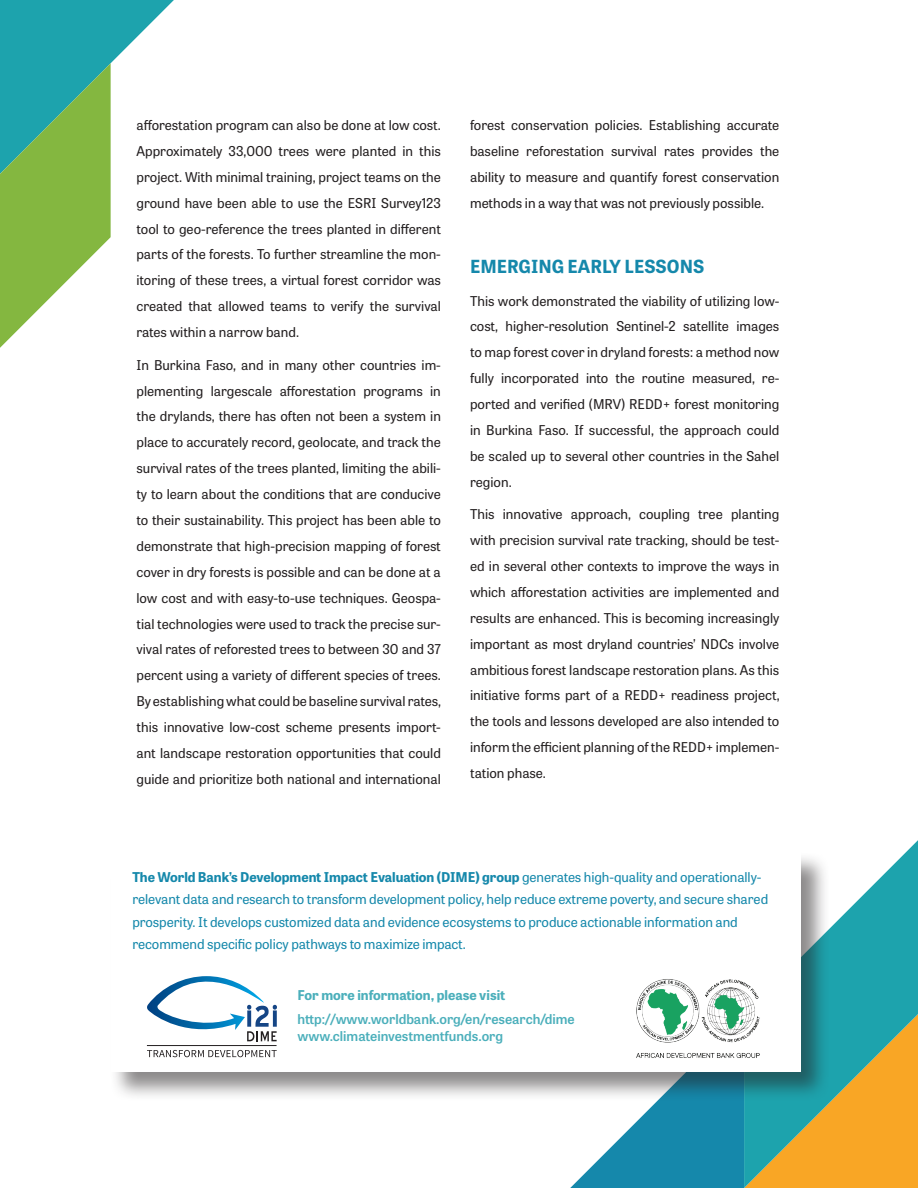
<style>
.page{position:relative;width:918px;height:1188px;background:#fff}
.page>*{position:absolute;margin:0;border:0;box-sizing:border-box;transform-origin:0 0}
.t1{font:700 18px "Tablet Gothic";color:#1588ab}
.t2{font:13.5px/26px "Tablet Gothic";color:#231f20;text-align:justify}
.t3{font:13.5px/22.5px "Tablet Gothic";letter-spacing:-.005em;color:#1588ab}
.t4{font:600 13.5px/17.2px "Tablet Gothic";color:#4bafbb}
.t5{font:700 13.5px "Tablet Gothic";color:#4bafbb}
.s1{font-weight:700}
</style>
<div class="page">
<svg style="left:0;top:0;width:174px;height:348px"></svg>
<svg style="left:570px;top:1102px;width:174px;height:86px"></svg>
<svg style="left:744px;top:840px;width:174px;height:348px;background:#8fb082"></svg>
<div style="left:110px;top:852px;width:720px;height:250px;background:#231f20;opacity:.52"></div>
<div style="left:111px;top:853px;width:689px;height:219px;background:#fff"></div>
<svg style="left:147px;top:976px;width:130px;height:65px"></svg>
<svg style="left:147px;top:1050px;width:130px;height:7px"></svg>
<hr style="left:147px;top:1045px;width:130px;height:1px;background:#231f20">
<img style="left:636px;top:979px;width:124px;height:79px">
<p class="t2" style="left:136px;top:112px;width:306px">afforestation program can also be done at low cost.<br>Approximately 33,000 trees were planted in this project. With minimal training, project teams on the ground have been able to use the ESRI Survey123 tool to geo-reference the trees planted in different parts of the forests. To further streamline the mon&shy;itoring of these trees, a virtual forest corridor was created that allowed teams to verify the survival rates within a narrow band.</p>
<p class="t2" style="left:136px;top:351px;width:306px">In Burkina Faso, and in many other countries im&shy;plementing largescale afforestation programs in the drylands, there has often not been a system in place to accurately record, geolocate, and track the survival rates of the trees planted, limiting the abili&shy;ty to learn about the conditions that are conducive to their sustainability. This project has been able to demonstrate that high-precision mapping of forest cover in dry forests is possible and can be done at a low cost and with easy-to-use techniques. Geospa&shy;tial technologies were used to track the precise sur&shy;vival rates of reforested trees to between 30 and 37 percent using a variety of different species of trees.<br>By establishing what could be baseline survival rates, this innovative low-cost scheme presents import&shy;ant landscape restoration opportunities that could guide and prioritize both national and international</p>
<p class="t2" style="left:470px;top:112px;width:311px">forest conservation policies. Establishing accurate baseline reforestation survival rates provides the ability to measure and quantify forest conservation methods in a way that was not previously possible.</p>
<h1 class="t1" style="left:470px;top:254px;width:236px">EMERGING EARLY LESSONS</h1>
<p class="t2" style="left:470px;top:287px;width:311px">This work demonstrated the viability of utilizing low&shy;cost, higher-resolution Sentinel-2 satellite images to map forest cover in dryland forests: a method now fully incorporated into the routine measured, re&shy;ported and verified (MRV) REDD+ forest monitoring in Burkina Faso. If successful, the approach could be scaled up to several other countries in the Sahel region.</p>
<p class="t2" style="left:470px;top:501px;width:311px">This innovative approach, coupling tree planting with precision survival rate tracking, should be test&shy;ed in several other contexts to improve the ways in which afforestation activities are implemented and results are enhanced. This is becoming increasingly important as most dryland countries’ NDCs involve ambitious forest landscape restoration plans. As this initiative forms part of a REDD+ readiness project, the tools and lessons developed are also intended to inform the efficient planning of the REDD+ implemen&shy;tation phase.</p>
<p class="t3" style="left:132px;top:865px;width:637px"><span class="s1">The World Bank’s Development Impact Evaluation (DIME) group</span> generates high-quality and operationally&shy;relevant data and research to transform development policy, help reduce extreme poverty, and secure shared prosperity. It develops customized data and evidence ecosystems to produce actionable information and recommend specific policy pathways to maximize impact.</p>
<p class="t5" style="left:297px;top:985px;width:209px">For more information, please visit</p>
<p class="t4" style="left:297px;top:1010px;width:279px">http://www.worldbank.org/en/research/dime www.climateinvestmentfunds.org</p>
</div>
